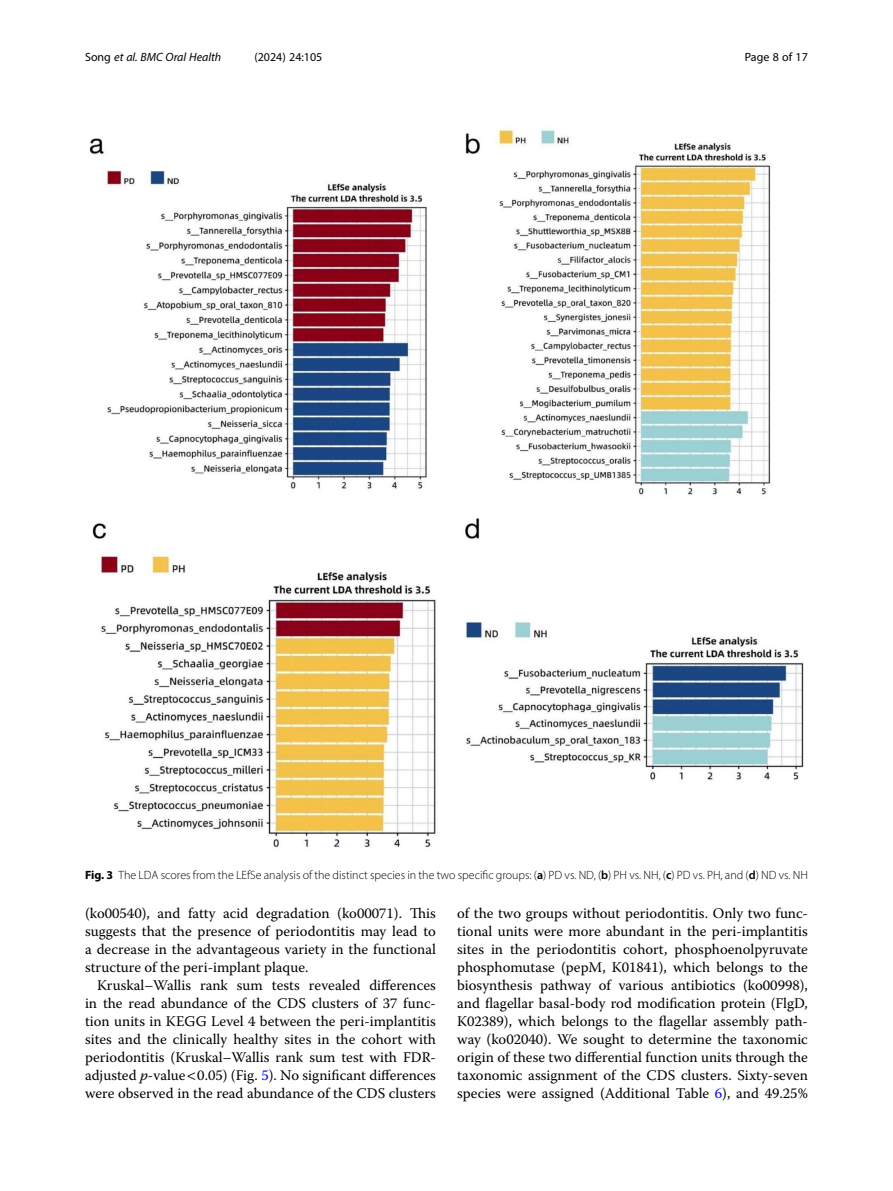
<style>
.page{position:relative;width:893px;height:1191px;background:#fff}
.page>*{position:absolute;margin:0;border:0;box-sizing:border-box;transform-origin:0 0}
.Body_Text_Indent{font:14.7px/18px "Warnock Pro";color:#000;text-align:justify}
.Body_Text{font:14.7px/18px "Warnock Pro";color:#000;text-align:justify}
.Figure_Caption{font:300 12px "Myriad Pro";color:#000}
.t1{font:italic 12px "Myriad Pro";color:#000}
.t2{font:12px "Myriad Pro";color:#000}
.s1{font-style:normal}
.s2{font-weight:700}
.s3{font-weight:600}
.s4{font-style:italic}
.s5{color:#00f}
</style>
<div class="page">
<img style="left:89px;top:129px;width:715px;height:719px">
<p class="t1" style="left:85px;top:50px;width:138px"><span class="s1">Song</span> et al. BMC Oral Health</p>
<p class="t2" style="left:254px;top:50px;width:70px">(2024) 24:105</p>
<p class="t2" style="left:745px;top:50px;width:65px">Page 8 of 17</p>
<p class="Figure_Caption" style="left:85px;top:867px;width:724px"><span class="s2">Fig. 3</span> The LDA scores from the LEfSe analysis of the distinct species in the two specific groups: (<span class="s3">a</span>) PD vs. ND, (<span class="s3">b</span>) PH vs. NH, (<span class="s3">c</span>) PD vs. PH, and (<span class="s3">d</span>) ND vs. NH</p>
<p class="Body_Text" style="left:85px;top:904px;width:352px">(ko00540), and fatty acid degradation (ko00071). This suggests that the presence of periodontitis may lead to a decrease in the advantageous variety in the functional structure of the peri-implant plaque.</p>
<p class="Body_Text_Indent" style="left:85px;top:976px;width:352px;text-indent:12px">Kruskal–Wallis rank sum tests revealed differences in the read abundance of the CDS clusters of 37 func&shy;tion units in KEGG Level 4 between the peri-implantitis sites and the clinically healthy sites in the cohort with periodontitis (Kruskal–Wallis rank sum test with FDR&shy;adjusted <span class="s4">p</span>-value 0.05) (Fig. <span class="s5">5</span>). No significant differences were observed in the read abundance of the CDS clusters</p>
<p class="Body_Text_Indent" style="left:457px;top:904px;width:352px">of the two groups without periodontitis. Only two func&shy;tional units were more abundant in the peri-implantitis sites in the periodontitis cohort, phosphoenolpyruvate phosphomutase (pepM, K01841), which belongs to the biosynthesis pathway of various antibiotics (ko00998), and flagellar basal-body rod modification protein (FlgD, K02389), which belongs to the flagellar assembly path&shy;way (ko02040). We sought to determine the taxonomic origin of these two differential function units through the taxonomic assignment of the CDS clusters. Sixty-seven species were assigned (Additional Table <span class="s5">6</span>), and 49.25%</p>
</div>
